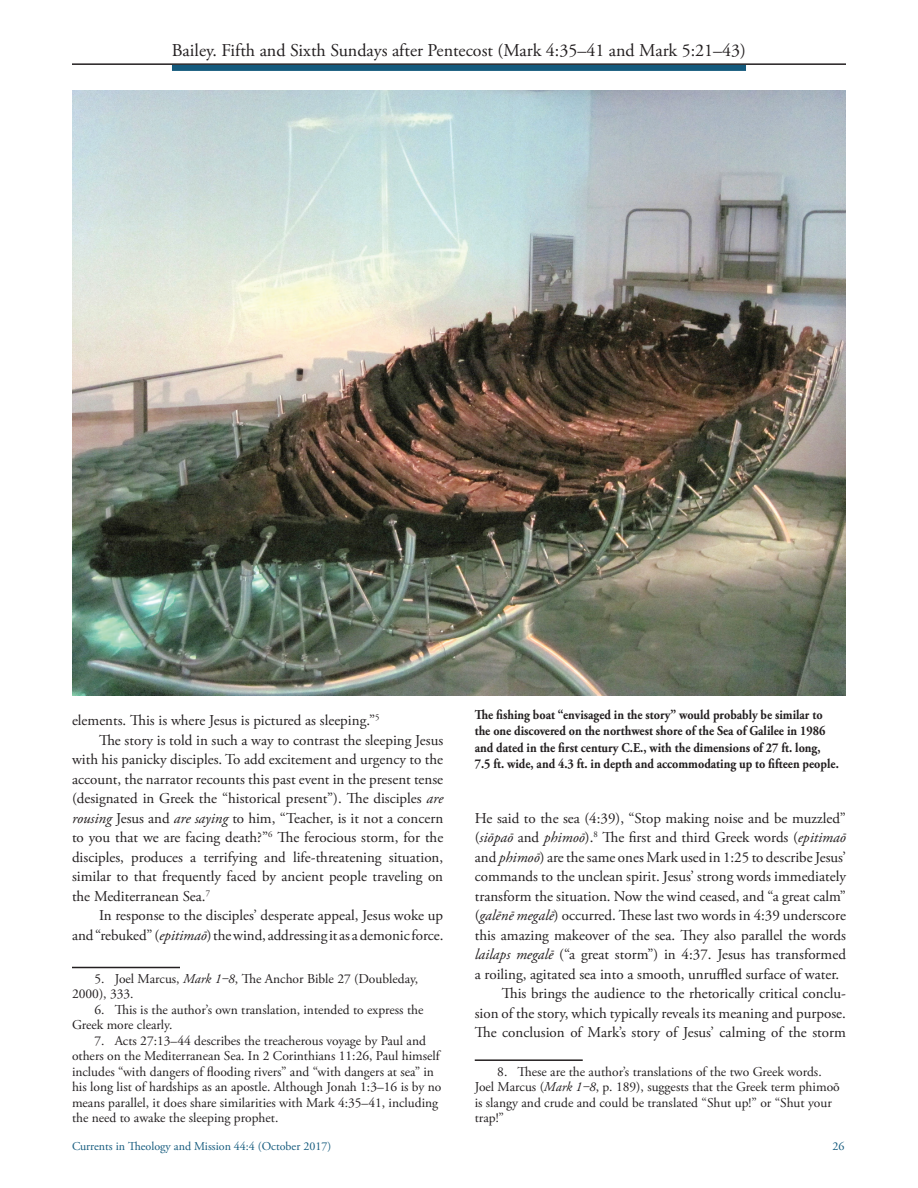
<style>
.page{position:relative;width:918px;height:1188px;background:#fff}
.page>*{position:absolute;margin:0;border:0;box-sizing:border-box;transform-origin:0 0}
.page_header_with_rul{font:18px "Adobe Garamond Pro";color:#231f20}
.body_text{font:15px/19.5px "Adobe Garamond Pro";color:#231f20;text-align:justify}
.footnote{font:13.5px/15.5px "Adobe Garamond Pro";color:#231f20}
.cutline{font:700 13.5px/16.5px "Adobe Garamond Pro";color:#231f20;scale:.9 1}
.t1{font:12px "Adobe Garamond Pro";color:#145a7d}
.s1{font-style:italic}
</style>
<div class="page">
<hr style="left:72px;top:63px;width:774px;height:2px;background:#231f20">
<div style="left:172px;top:65px;width:574px;height:6px;background:#145a7d"></div>
<hr style="left:475px;top:1059px;width:108px;height:2px;background:#231f20">
<hr style="left:72px;top:967px;width:108px;height:1px;background:#231f20">
<img style="left:72px;top:90px;width:774px;height:606px">
<p class="page_header_with_rul" style="left:172px;top:39px;width:576px">Bailey. Fifth and Sixth Sundays after Pentecost (Mark 4:35–41 and Mark 5:21–43)</p>
<p class="body_text" style="left:72px;top:712px;width:309px">elements. This is where Jesus is pictured as sleeping.”<sup>5</sup></p>
<p class="body_text" style="left:72px;top:731px;width:373px;text-indent:27px">The story is told in such a way to contrast the sleeping Jesus with his panicky disciples. To add excitement and urgency to the account, the narrator recounts this past event in the present tense (designated in Greek the “historical present”). The disciples <span class="s1">are rousing</span> Jesus and <span class="s1">are saying</span> to him, “Teacher, is it not a concern to you that we are facing death?”<sup>6</sup> The ferocious storm, for the disciples, produces a terrifying and life-threatening situation, similar to that frequently faced by ancient people traveling on the Mediterranean Sea.<sup>7</sup></p>
<p class="body_text" style="left:72px;top:907px;width:373px;text-align:right">In response to the disciples’ desperate appeal, Jesus woke up<br>and “rebuked” (<span class="s1">epitimaō</span>) the wind, addressing it as a demonic force.</p>
<p class="footnote" style="left:72px;top:971px;width:348px;text-indent:22px">5. Joel Marcus, <span class="s1">Mark 1‒8</span>, The Anchor Bible 27 (Doubleday,<br>2000), 333.</p>
<p class="footnote" style="left:72px;top:1002px;width:353px;text-indent:22px">6. This is the author’s own translation, intended to express the<br>Greek more clearly.</p>
<p class="footnote" style="left:72px;top:1033px;width:371px;text-indent:22px">7. Acts 27:13–44 describes the treacherous voyage by Paul and others on the Mediterranean Sea. In 2 Corinthians 11:26, Paul himself includes “with dangers of flooding rivers” and “with dangers at sea” in his long list of hardships as an apostle. Although Jonah 1:3–16 is by no means parallel, it does share similarities with Mark 4:35–41, including the need to awake the sleeping prophet.</p>
<p class="cutline" style="left:475px;top:707px;width:406px">The fishing boat “envisaged in the story” would probably be similar to the one discovered on the northwest shore of the Sea of Galilee in 1986 and dated in the first century C.E., with the dimensions of 27 ft. long, 7.5 ft. wide, and 4.3 ft. in depth and accommodating up to fifteen people.</p>
<p class="body_text" style="left:475px;top:809px;width:373px">He said to the sea (4:39), “Stop making noise and be muzzled” (<span class="s1">siōpaō</span> and <span class="s1">phimoō</span>).<sup>8</sup> The first and third Greek words (<span class="s1">epitimaō </span>and <span class="s1">phimoō</span>) are the same ones Mark used in 1:25 to describe Jesus’ commands to the unclean spirit. Jesus’ strong words immediately transform the situation. Now the wind ceased, and “a great calm” (<span class="s1">galēnē megalē</span>) occurred. These last two words in 4:39 underscore this amazing makeover of the sea. They also parallel the words <span class="s1">lailaps megalē</span> (“a great storm”) in 4:37. Jesus has transformed a roiling, agitated sea into a smooth, unruffled surface of water.</p>
<p class="body_text" style="left:475px;top:984px;width:373px;text-indent:27px">This brings the audience to the rhetorically critical conclu&shy;sion of the story, which typically reveals its meaning and purpose.<br>The conclusion of Mark’s story of Jesus’ calming of the storm</p>
<p class="footnote" style="left:475px;top:1064px;width:367px;text-indent:22px">8. These are the author’s translations of the two Greek words.<br>Joel Marcus (<span class="s1">Mark 1‒8</span>, p. 189), suggests that the Greek term phimoō is slangy and crude and could be translated “Shut up!” or “Shut your trap!”</p>
<p class="t1" style="left:72px;top:1139px;width:261px">Currents in Theology and Mission 44:4 (October 2017)</p>
<p class="t1" style="left:832px;top:1139px;width:13px">26</p>
</div>
